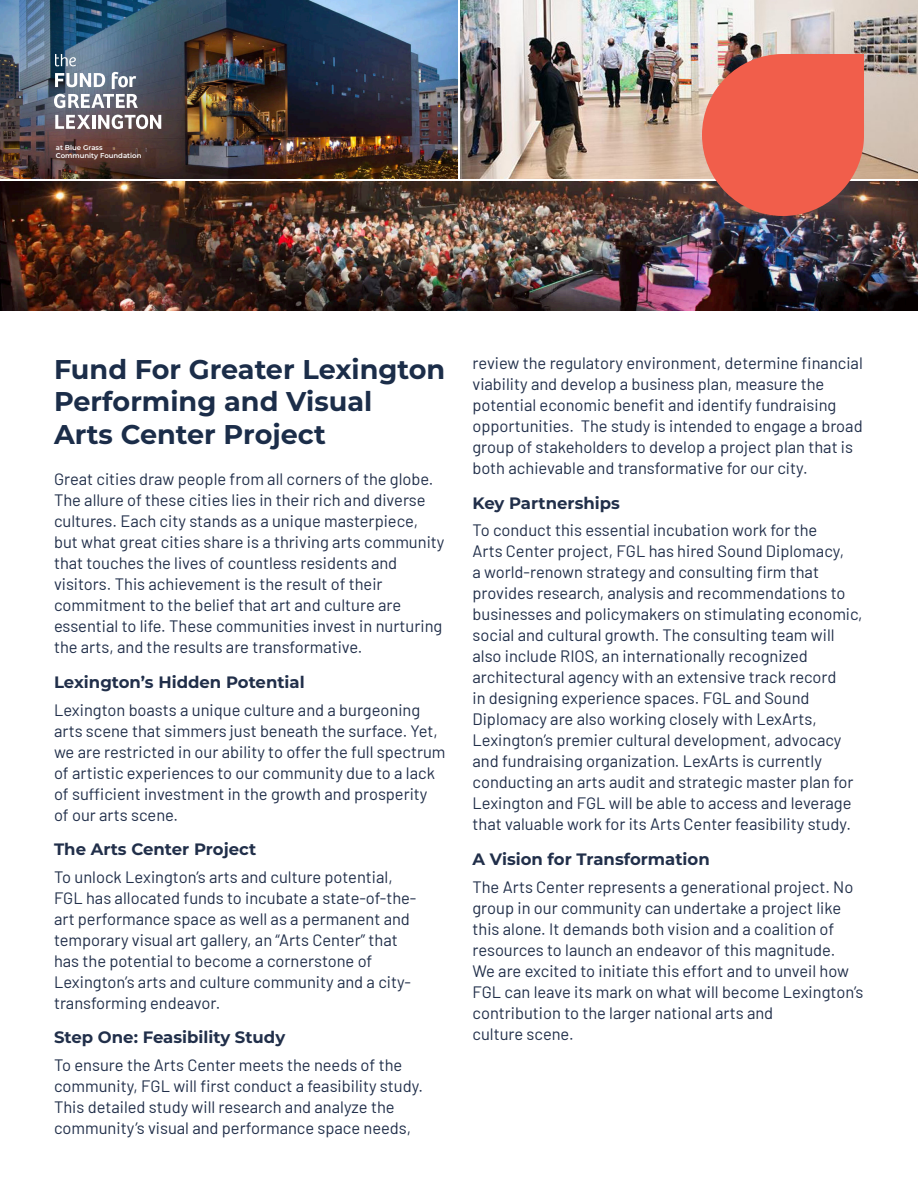
<style>
.page{position:relative;width:918px;height:1188px;background:#fff}
.page>*{position:absolute;margin:0;border:0;box-sizing:border-box;transform-origin:0 0}
.t1{font:700 27.15px/32.5px "Montserrat";color:#1b2d49}
.Body_Copy{font:16.5px/21px "Barlow";color:#212f4a}
.Subheadline{font:700 16.5px "Montserrat";color:#212f4a}
.t2{font:600 6.9px/8.1px "Montserrat";color:#fff}
</style>
<div class="page">
<img style="left:0;top:181px;width:918px;height:130px">
<img style="left:0;top:0;width:918px;height:179px">
<svg style="left:55px;top:54px;width:21px;height:12px"></svg>
<svg style="left:54px;top:72px;width:84px;height:36px"></svg>
<svg style="left:55px;top:115px;width:35px;height:14px"></svg>
<hr style="left:92px;top:115px;width:3px;height:14px;background:#fff">
<svg style="left:98px;top:115px;width:63px;height:14px"></svg>
<hr style="left:458px;top:0;width:2px;height:180px;background:#fff">
<svg style="left:702px;top:54px;width:162px;height:162px;background:#e06251"></svg>
<p class="t2" style="left:56px;top:143px;width:87px">at Blue Grass<br>Community Foundation</p>
<p class="t1" style="left:54px;top:352px;width:393px">Fund For Greater Lexington<br>Performing and Visual<br>Arts Center Project</p>
<p class="Body_Copy" style="left:54px;top:468px;width:392px">Great cities draw people from all corners of the globe.<br>The allure of these cities lies in their rich and diverse cultures. Each city stands as a unique masterpiece, but what great cities share is a thriving arts community that touches the lives of countless residents and visitors. This achievement is the result of their commitment to the belief that art and culture are essential to life. These communities invest in nurturing the arts, and the results are transformative.</p>
<p class="Subheadline" style="left:54px;top:670px;width:252px">Lexington’s Hidden Potential</p>
<p class="Body_Copy" style="left:54px;top:698px;width:393px">Lexington boasts a unique culture and a burgeoning arts scene that simmers just beneath the surface. Yet, we are restricted in our ability to offer the full spectrum of artistic experiences to our community due to a lack of sufficient investment in the growth and prosperity of our arts scene.</p>
<p class="Subheadline" style="left:54px;top:837px;width:204px">The Arts Center Project</p>
<p class="Body_Copy" style="left:54px;top:865px;width:364px">To unlock Lexington’s arts and culture potential, FGL has allocated funds to incubate a state-of-the&shy;art performance space as well as a permanent and temporary visual art gallery, an “Arts Center” that has the potential to become a cornerstone of Lexington’s arts and culture community and a city&shy;transforming endeavor.</p>
<p class="Subheadline" style="left:54px;top:1025px;width:233px">Step One: Feasibility Study</p>
<p class="Body_Copy" style="left:54px;top:1053px;width:371px">To ensure the Arts Center meets the needs of the community, FGL will first conduct a feasibility study.<br>This detailed study will research and analyze the community’s visual and performance space needs,</p>
<p class="Body_Copy" style="left:472px;top:351px;width:392px">review the regulatory environment, determine financial viability and develop a business plan, measure the potential economic benefit and identify fundraising opportunities. The study is intended to engage a broad group of stakeholders to develop a project plan that is both achievable and transformative for our city.</p>
<p class="Subheadline" style="left:472px;top:491px;width:149px">Key Partnerships</p>
<p class="Body_Copy" style="left:472px;top:519px;width:392px">To conduct this essential incubation work for the<br>Arts Center project, FGL has hired Sound Diplomacy,<br>a world-renown strategy and consulting firm that provides research, analysis and recommendations to businesses and policymakers on stimulating economic, social and cultural growth. The consulting team will also include RIOS, an internationally recognized architectural agency with an extensive track record<br>in designing experience spaces. FGL and Sound Diplomacy are also working closely with LexArts, Lexington’s premier cultural development, advocacy and fundraising organization. LexArts is currently conducting an arts audit and strategic master plan for Lexington and FGL will be able to access and leverage that valuable work for its Arts Center feasibility study.</p>
<p class="Subheadline" style="left:472px;top:847px;width:239px">A Vision for Transformation</p>
<p class="Body_Copy" style="left:472px;top:875px;width:392px">The Arts Center represents a generational project. No group in our community can undertake a project like this alone. It demands both vision and a coalition of resources to launch an endeavor of this magnitude.<br>We are excited to initiate this effort and to unveil how FGL can leave its mark on what will become Lexington’s contribution to the larger national arts and<br>culture scene.</p>
</div>
